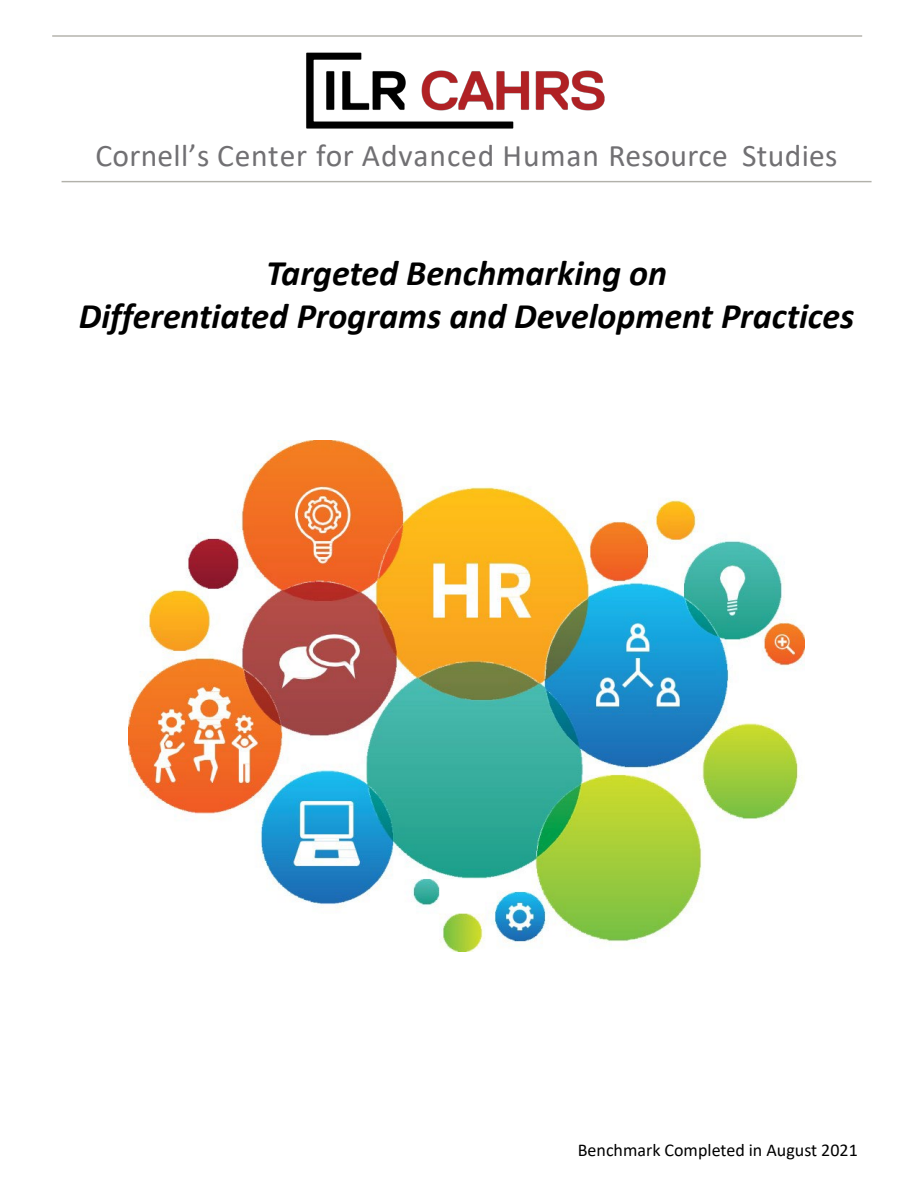
<style>
.page{position:relative;width:918px;height:1188px;background:#fff}
.page>*{position:absolute;margin:0;border:0;box-sizing:border-box;transform-origin:0 0}
.t1{font:italic 700 36px "Calibri";color:#000}
.t2{font:31.5px "Calibri";letter-spacing:.01em;color:#717073}
.t3{font:18px "Calibri";color:#000}
</style>
<div class="page">
<hr style="left:62px;top:181px;width:810px;height:1px;background:#b2b1aa">
<hr style="left:52px;top:35px;width:810px;height:2px;background:#b2b1aa">
<img style="left:267px;top:35px;width:376px;height:94px">
<img style="left:128px;top:441px;width:677px;height:510px">
<h1 class="t2" style="left:95px;top:134px;width:744px">Cornell’s Center for Advanced Human Resource Studies</h1>
<p class="t1" style="left:266px;top:248px;width:402px">Targeted Benchmarking on</p>
<p class="t1" style="left:79px;top:291px;width:777px">Differentiated Programs and Development Practices</p>
<p class="t3" style="left:578px;top:1138px;width:282px">Benchmark Completed in August 2021</p>
</div>
